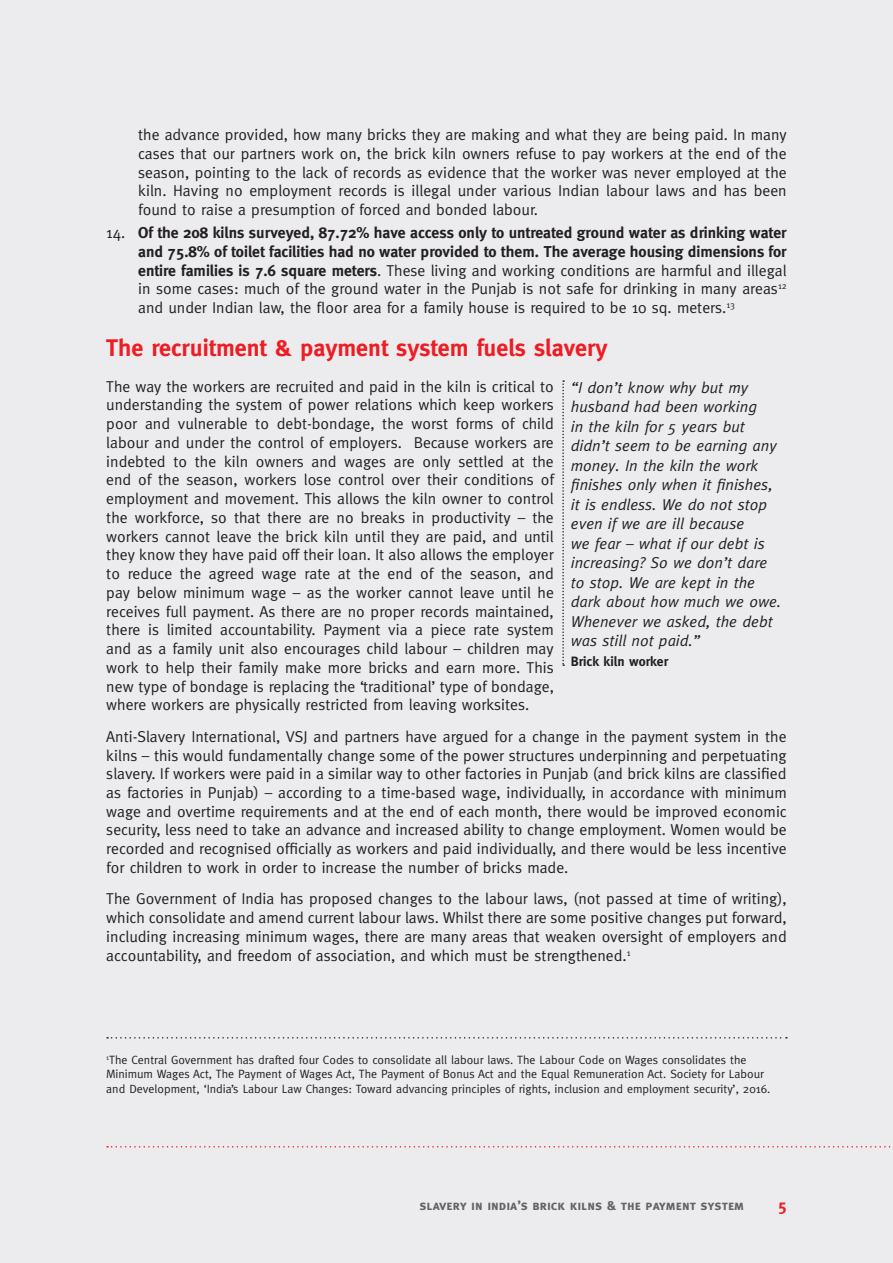
<style>
.page{position:relative;width:893px;height:1263px;background:#ececee}
.page>*{position:absolute;margin:0;border:0;box-sizing:border-box;transform-origin:0 0}
.t1{font:700 24px "Meta";color:#ee1d23}
.t2{font:700 16.5px "Meta";color:#ee1d23}
.t3{font:15.75px/18.8px "Meta";color:#231f20;text-align:justify}
.t4{font:italic 15.75px/19.5px "Meta";color:#231f20}
.t5{font:13.5px "Meta Bold Caps";color:#636366}
.t6{font:700 13.5px "Meta";color:#231f20}
.t7{font:12px/14.4px "Meta";color:#231f20}
.s1{font-weight:700}
</style>
<div class="page">
<svg style="left:106px;top:1146px;width:785px;height:1px"></svg>
<svg style="left:107px;top:1037px;width:680px;height:1px"></svg>
<svg style="left:562px;top:380px;width:2px;height:286px"></svg>
<p class="t3" style="left:138px;top:125px;width:650px">the advance provided, how many bricks they are making and what they are being paid. In many cases that our partners work on, the brick kiln owners refuse to pay workers at the end of the season, pointing to the lack of records as evidence that the worker was never employed at the kiln. Having no employment records is illegal under various Indian labour laws and has been found to raise a presumption of forced and bonded labour.</p>
<p class="t3" style="left:138px;top:223px;width:650px;text-indent:-32px">14. <span class="s1">Of the 208 kilns surveyed, 87.72% have access only to untreated ground water as drinking water and 75.8% of toilet facilities had no water provided to them. The average housing dimensions for entire families is 7.6 square meters</span>. These living and working conditions are harmful and illegal in some cases: much of the ground water in the Punjab is not safe for drinking in many areas<sup>12 </sup>and under Indian law, the floor area for a family house is required to be 10 sq. meters.<sup>13</sup></p>
<h1 class="t1" style="left:106px;top:334px;width:503px">The recruitment &amp; payment system fuels slavery</h1>
<p class="t3" style="left:106px;top:377px;width:449px">The way the workers are recruited and paid in the kiln is critical to understanding the system of power relations which keep workers poor and vulnerable to debt-bondage, the worst forms of child labour and under the control of employers. Because workers are indebted to the kiln owners and wages are only settled at the end of the season, workers lose control over their conditions of employment and movement. This allows the kiln owner to control the workforce, so that there are no breaks in productivity – the workers cannot leave the brick kiln until they are paid, and until they know they have paid off their loan. It also allows the employer to reduce the agreed wage rate at the end of the season, and pay below minimum wage – as the worker cannot leave until he receives full payment. As there are no proper records maintained, there is limited accountability. Payment via a piece rate system and as a family unit also encourages child labour – children may work to help their family make more bricks and earn more. This new type of bondage is replacing the ‘traditional’ type of bondage, where workers are physically restricted from leaving worksites.</p>
<p class="t3" style="left:106px;top:727px;width:682px">Anti-Slavery International, VSJ and partners have argued for a change in the payment system in the kilns – this would fundamentally change some of the power structures underpinning and perpetuating slavery. If workers were paid in a similar way to other factories in Punjab (and brick kilns are classified as factories in Punjab) – according to a time-based wage, individually, in accordance with minimum wage and overtime requirements and at the end of each month, there would be improved economic security, less need to take an advance and increased ability to change employment. Women would be recorded and recognised officially as workers and paid individually, and there would be less incentive for children to work in order to increase the number of bricks made.</p>
<p class="t3" style="left:106px;top:889px;width:682px">The Government of India has proposed changes to the labour laws, (not passed at time of writing), which consolidate and amend current labour laws. Whilst there are some positive changes put forward, including increasing minimum wages, there are many areas that weaken oversight of employers and accountability, and freedom of association, and which must be strengthened.<sup>1</sup></p>
<p class="t4" style="left:571px;top:377px;width:212px">“I don’t know why but my husband had been working<br>in the kiln for 5 years but didn’t seem to be earning any money. In the kiln the work finishes only when it finishes, it is endless. We do not stop even if we are ill because<br>we fear – what if our debt is increasing? So we don’t dare to stop. We are kept in the dark about how much we owe.<br>Whenever we asked, the debt was still not paid.”</p>
<p class="t6" style="left:571px;top:653px;width:99px">Brick kiln worker</p>
<p class="t7" style="left:106px;top:1052px;width:665px"><sup>1</sup>The Central Government has drafted four Codes to consolidate all labour laws. The Labour Code on Wages consolidates the<br>Minimum Wages Act, The Payment of Wages Act, The Payment of Bonus Act and the Equal Remuneration Act. Society for Labour and Development, ‘India’s Labour Law Changes: Toward advancing principles of rights, inclusion and employment security’, 2016.</p>
<p class="t5" style="left:419px;top:1197px;width:326px">slavery in india’s brick kilns &amp; the payment system</p>
<p class="t2" style="left:778px;top:1196px;width:10px">5</p>
</div>
